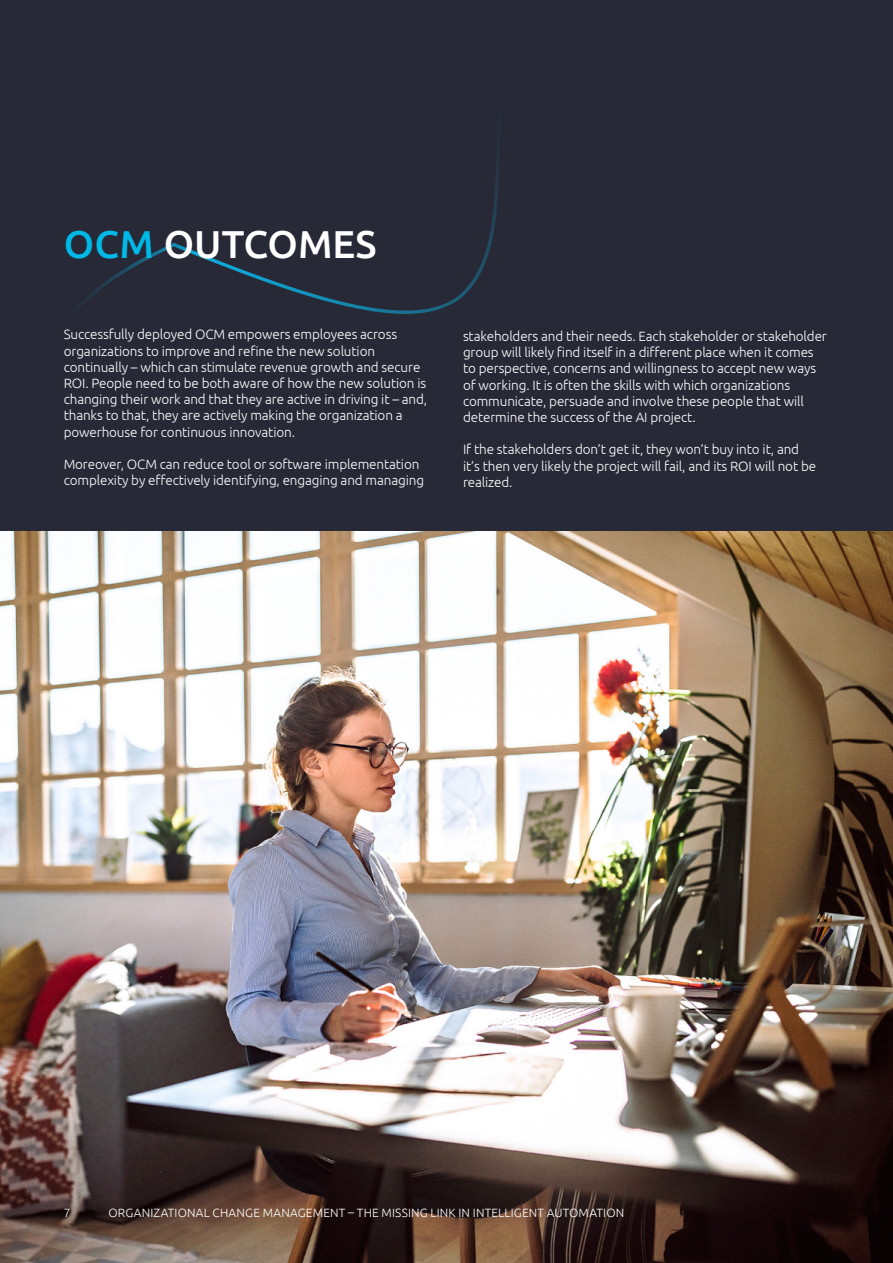
<style>
.page{position:relative;width:893px;height:1263px;background:#272936}
.page>*{position:absolute;margin:0;border:0;box-sizing:border-box;transform-origin:0 0}
.t1{font:500 39px "Ubuntu";color:#fff}
.t2{font:300 13.5px/16.2px "Ubuntu";letter-spacing:-.01em;color:#fff}
.t3{font:300 12px "Ubuntu";letter-spacing:.015em;color:#fff}
.s1{color:#00b9e7}
</style>
<div class="page">
<img style="left:0;top:532px;width:893px;height:731px">
<svg style="left:83px;top:150px;width:416px;height:164px"></svg>
<h1 class="t1" style="left:64px;top:220px;width:314px"><span class="s1">OCM</span> OUTCOMES</h1>
<p class="t2" style="left:64px;top:326px;width:365px">Successfully deployed OCM empowers employees across organizations to improve and refine the new solution continually – which can stimulate revenue growth and secure ROI. People need to be both aware of how the new solution is changing their work and that they are active in driving it – and, thanks to that, they are actively making the organization a powerhouse for continuous innovation.</p>
<p class="t2" style="left:64px;top:456px;width:362px">Moreover, OCM can reduce tool or software implementation complexity by effectively identifying, engaging and managing</p>
<p class="t2" style="left:463px;top:328px;width:365px">stakeholders and their needs. Each stakeholder or stakeholder group will likely find itself in a different place when it comes to perspective, concerns and willingness to accept new ways of working. It is often the skills with which organizations communicate, persuade and involve these people that will determine the success of the AI project.</p>
<p class="t2" style="left:463px;top:441px;width:355px">If the stakeholders don’t get it, they won’t buy into it, and it’s then very likely the project will fail, and its ROI will not be realized.</p>
<p class="t3" style="left:64px;top:1205px;width:8px">7</p>
<p class="t3" style="left:109px;top:1205px;width:517px">ORGANIZATIONAL CHANGE MANAGEMENT – THE MISSING LINK IN INTELLIGENT AUTOMATION</p>
</div>
